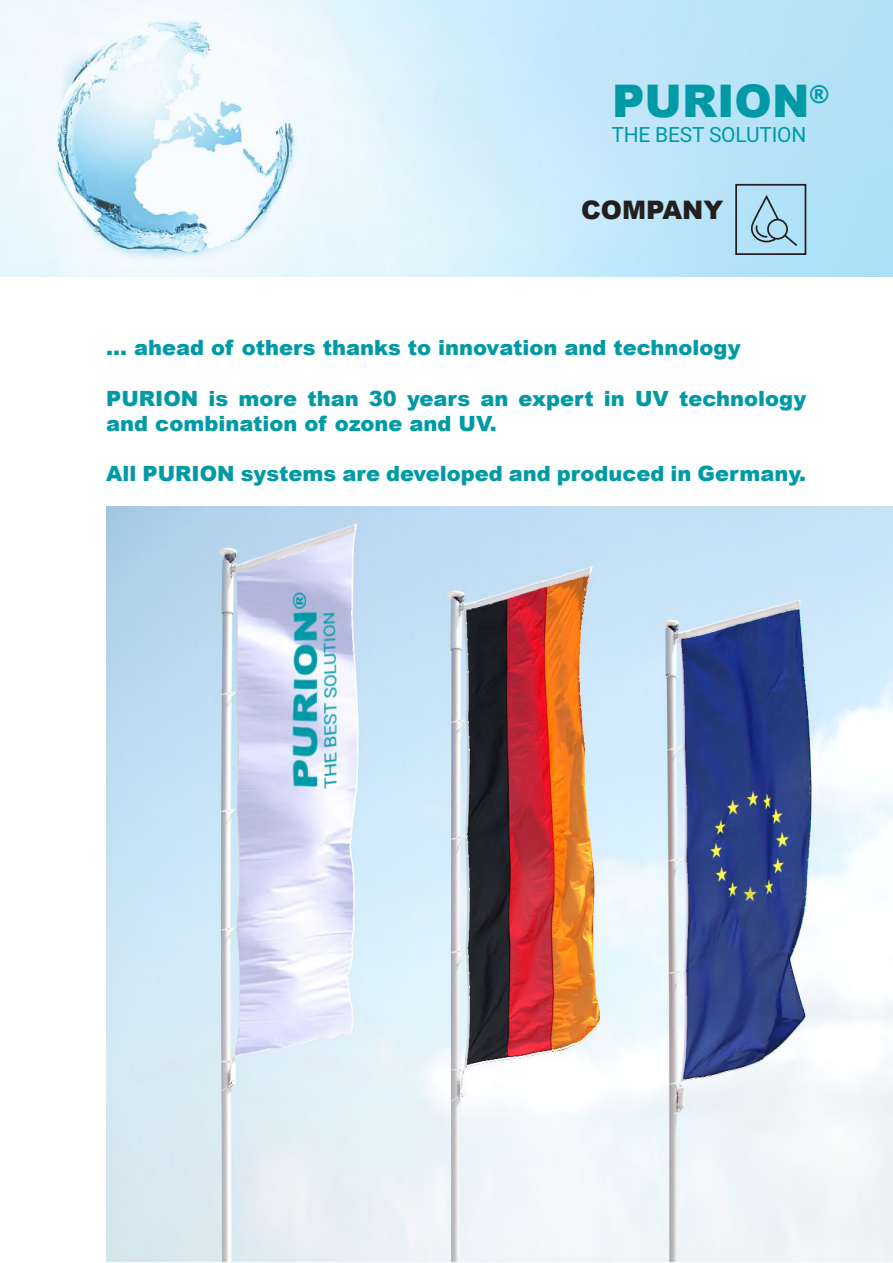
<style>
.page{position:relative;width:893px;height:1263px;background:#fff}
.page>*{position:absolute;margin:0;border:0;box-sizing:border-box;transform-origin:0 0}
.t1{font:900 45px "Arial";color:#009aa6}
.t2{font:900 25.5px "Arial";color:#241f1f}
.t3{font:900 21px/25.2px "Arial";color:#009aa6}
.t4{font:21px "Roboto";letter-spacing:-.01em;color:#009aa6}
</style>
<div class="page">
<img style="left:106px;top:506px;width:787px;height:757px">
<img style="left:0;top:0;width:893px;height:276px">
<div style="left:735px;top:184px;width:71px;height:71px;border:2px solid #241f1f"></div>
<svg style="left:750px;top:197px;width:49px;height:51px;background:#9ec8dd"></svg>
<h1 class="t1" style="left:612px;top:69px;width:219px">PURION<sup>®</sup></h1>
<p class="t4" style="left:611px;top:120px;width:196px">THE BEST SOLUTION</p>
<p class="t2" style="left:581px;top:191px;width:144px">COMPANY</p>
<p class="t3" style="left:106px;top:334px;width:636px">... ahead of others thanks to innovation and technology</p>
<p class="t3" style="left:106px;top:385px;width:701px">PURION is more than 30 years an expert in UV technology and combination of ozone and UV.</p>
<p class="t3" style="left:106px;top:460px;width:701px">All PURION systems are developed and produced in Germany.</p>
</div>
